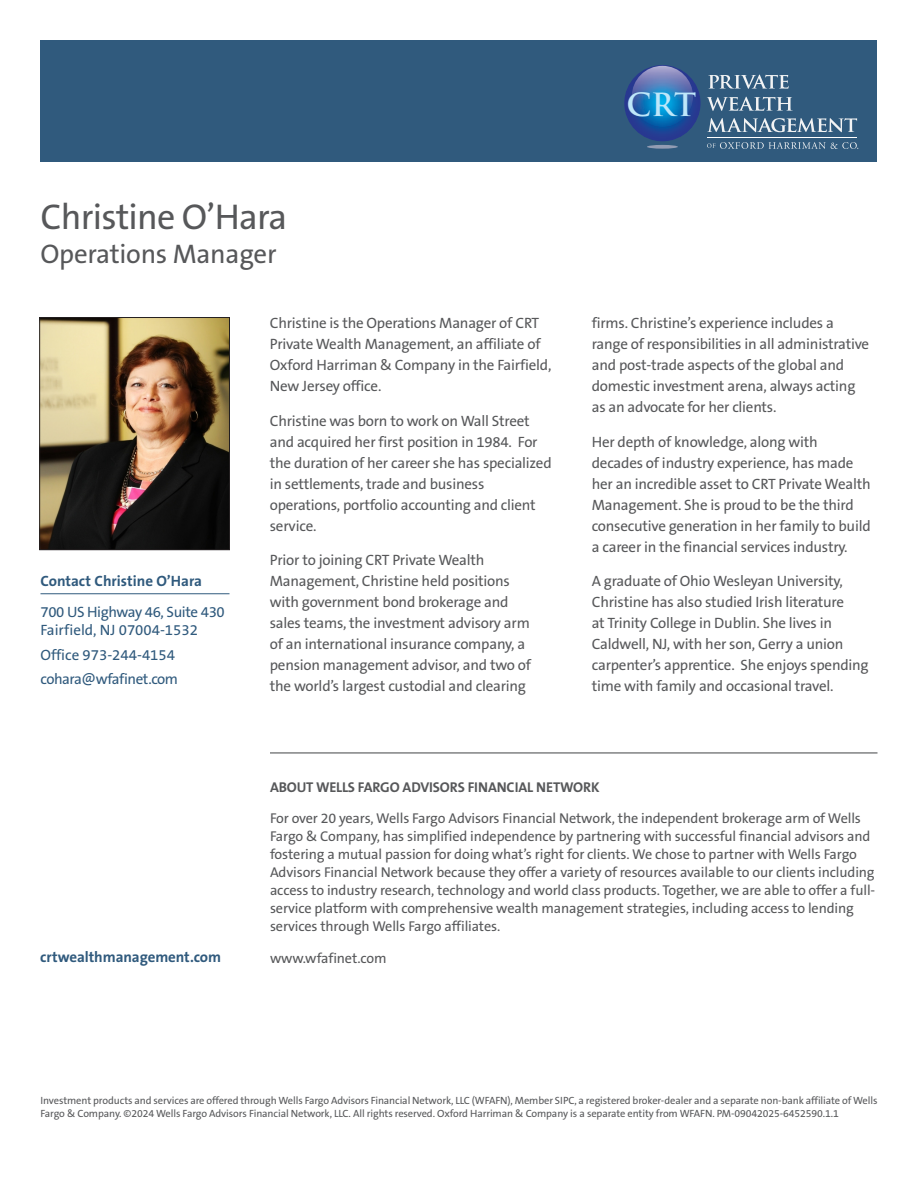
<style>
.page{position:relative;width:918px;height:1188px;background:#fff}
.page>*{position:absolute;margin:0;border:0;box-sizing:border-box;transform-origin:0 0}
.t1{font:36px "The Sans B5 Plain";letter-spacing:-.02em;color:#57585a}
.t2{font:700 31.2px "Trajan Pro";color:#bee7fa}
.t3{font:27px "The Sans B5 Plain";letter-spacing:-.01em;color:#57585a}
.t4{font:15px/21px "The Sans B5 Plain";letter-spacing:-.015em;color:#57585a}
.address_block{font:15px/18px "The Sans B5 Plain";letter-spacing:-.025em;color:#305a7d}
.address_block-2{font:700 15px "The Sans B7";letter-spacing:-.005em;color:#305a7d}
.address_block-3{font:15px "The Sans B5 Plain";color:#305a7d}
.t5{font:14.25px/18px "The Sans B5 Plain";letter-spacing:-.01em;color:#57585a}
.t6{font:700 14.25px "The Sans B7";letter-spacing:-.01em;color:#57585a}
.t7{font:10.5px/12.6px "The Sans B5 Plain";letter-spacing:-.01em;color:#57585a}
</style>
<div class="page">
<div style="left:40px;top:40px;width:838px;height:121px;background:#305a7d"></div>
<svg style="left:647px;top:145px;width:31px;height:4px"></svg>
<img style="left:625px;top:66px;width:75px;height:75px">
<img style="left:632px;top:66px;width:61px;height:61px;border-radius:31px">
<svg style="left:708px;top:75px;width:81px;height:14px"></svg>
<svg style="left:707px;top:97px;width:86px;height:14px"></svg>
<svg style="left:707px;top:118px;width:150px;height:14px"></svg>
<svg style="left:707px;top:142px;width:151px;height:7px"></svg>
<hr style="left:707px;top:138px;width:150px;height:1px;background:#fff">
<hr style="left:270px;top:752px;width:608px;height:2px;background:#57585a">
<hr style="left:40px;top:593px;width:190px;height:1px;background:#305a7d">
<img style="left:41px;top:319px;width:187px;height:229px">
<div style="left:39px;top:317px;width:191px;height:233px;border:1px solid #231f20"></div>
<p class="t1" style="left:40px;top:199px;width:248px">Christine O’Hara</p>
<p class="t3" style="left:40px;top:240px;width:238px">Operations Manager</p>
<p class="address_block-2" style="left:40px;top:573px;width:163px">Contact Christine O’Hara</p>
<p class="address_block" style="left:40px;top:603px;width:186px">700 US Highway 46, Suite 430<br>Fairfield, NJ 07004-1532</p>
<p class="address_block-3" style="left:40px;top:647px;width:136px">Office 973-244-4154</p>
<p class="address_block" style="left:40px;top:671px;width:139px">cohara@wfafinet.com</p>
<p class="t4" style="left:270px;top:313px;width:283px">Christine is the Operations Manager of CRT Private Wealth Management, an affiliate of Oxford Harriman &amp; Company in the Fairfield, New Jersey office.</p>
<p class="t4" style="left:270px;top:411px;width:283px">Christine was born to work on Wall Street and acquired her first position in 1984. For the duration of her career she has specialized in settlements, trade and business operations, portfolio accounting and client service.</p>
<p class="t4" style="left:270px;top:550px;width:263px">Prior to joining CRT Private Wealth Management, Christine held positions with government bond brokerage and sales teams, the investment advisory arm of an international insurance company, a pension management advisor, and two of the world’s largest custodial and clearing</p>
<h2 class="t2" style="left:626px;top:86px;width:71px">CRT</h2>
<p class="t4" style="left:592px;top:313px;width:279px">firms. Christine’s experience includes a range of responsibilities in all administrative and post-trade aspects of the global and domestic investment arena, always acting as an advocate for her clients.</p>
<p class="t4" style="left:592px;top:432px;width:280px">Her depth of knowledge, along with decades of industry experience, has made her an incredible asset to CRT Private Wealth Management. She is proud to be the third consecutive generation in her family to build a career in the financial services industry.</p>
<p class="t4" style="left:592px;top:571px;width:278px">A graduate of Ohio Wesleyan University, Christine has also studied Irish literature<br>at Trinity College in Dublin. She lives in Caldwell, NJ, with her son, Gerry a union carpenter’s apprentice. She enjoys spending time with family and occasional travel.</p>
<p class="address_block-2" style="left:40px;top:949px;width:182px">crtwealthmanagement.com</p>
<p class="t6" style="left:270px;top:779px;width:331px">ABOUT WELLS FARGO ADVISORS FINANCIAL NETWORK</p>
<p class="t5" style="left:270px;top:810px;width:607px">For over 20 years, Wells Fargo Advisors Financial Network, the independent brokerage arm of Wells Fargo &amp; Company, has simplified independence by partnering with successful financial advisors and fostering a mutual passion for doing what’s right for clients. We chose to partner with Wells Fargo Advisors Financial Network because they offer a variety of resources available to our clients including access to industry research, technology and world class products. Together, we are able to offer a full&shy;service platform with comprehensive wealth management strategies, including access to lending services through Wells Fargo affiliates.</p>
<p class="t5" style="left:270px;top:950px;width:118px">www.wfafinet.com</p>
<p class="t7" style="left:40px;top:1095px;width:839px">Investment products and services are offered through Wells Fargo Advisors Financial Network, LLC (WFAFN), Member SIPC, a registered broker-dealer and a separate non-bank affiliate of Wells<br>Fargo &amp; Company. ©2024 Wells Fargo Advisors Financial Network, LLC. All rights reserved. Oxford Harriman &amp; Company is a separate entity from WFAFN. PM-09042025-6452590.1.1</p>
</div>
